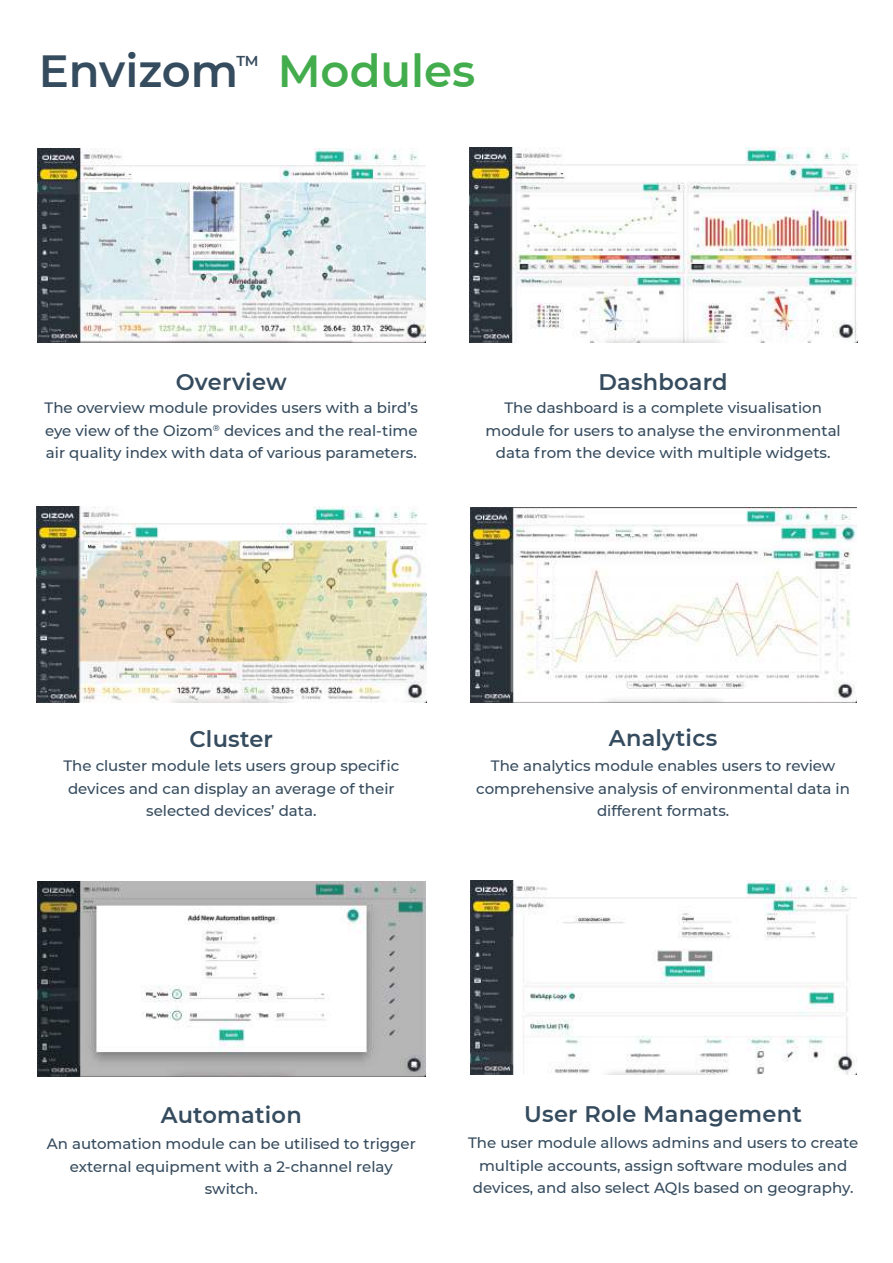
<style>
.page{position:relative;width:893px;height:1263px;background:#fff}
.page>*{position:absolute;margin:0;border:0;box-sizing:border-box;transform-origin:0 0}
.t1{font:600 45px "Montserrat";color:#354b5e}
.t2{font:600 22.5px "Montserrat";letter-spacing:.01em;color:#354b5e}
.t3{font:500 15px/22.5px "Montserrat";color:#354b5e;text-align:center}
.t4{font:600 14.4px "Montserrat";color:#354b5e}
.s1{color:#43ad4d}
</style>
<div class="page">
<img style="left:37px;top:148px;width:388px;height:195px">
<img style="left:470px;top:507px;width:386px;height:195px">
<img style="left:470px;top:881px;width:386px;height:194px">
<img style="left:37px;top:881px;width:388px;height:195px">
<img style="left:36px;top:506px;width:390px;height:196px">
<img style="left:469px;top:148px;width:388px;height:195px">
<h1 class="t1" style="left:39px;top:53px;width:438px">Envizom <span class="s1">Modules</span></h1>
<p class="t4" style="left:236px;top:55px;width:24px">TM</p>
<h2 class="t2" style="left:176px;top:372px;width:112px">Overview</h2>
<p class="t3" style="left:45px;top:396px;width:375px;text-align:justify">The overview module provides users with a bird’s eye view of the Oizom<sup>Æ</sup> devices and the real-time air quality index with data of various parameters.</p>
<h2 class="t2" style="left:598px;top:373px;width:131px">Dashboard</h2>
<p class="t3" style="left:485px;top:396px;width:357px">The dashboard is a complete visualisation module for users to analyse the environmental data from the device with multiple widgets.</p>
<h2 class="t2" style="left:189px;top:729px;width:85px">Cluster</h2>
<h2 class="t2" style="left:609px;top:729px;width:110px">Analytics</h2>
<p class="t3" style="left:63px;top:754px;width:337px">The cluster module lets users group specific devices and can display an average of their selected devices’ data.</p>
<p class="t3" style="left:476px;top:754px;width:375px">The analytics module enables users to review comprehensive analysis of environmental data in different formats.</p>
<h2 class="t2" style="left:161px;top:1105px;width:142px">Automation</h2>
<h2 class="t2" style="left:524px;top:1105px;width:279px">User Role Management</h2>
<p class="t3" style="left:47px;top:1133px;width:371px">An automation module can be utilised to trigger external equipment with a 2-channel relay switch.</p>
<p class="t3" style="left:468px;top:1131px;width:392px">The user module allows admins and users to create multiple accounts, assign software modules and devices, and also select AQIs based on geography.</p>
</div>
